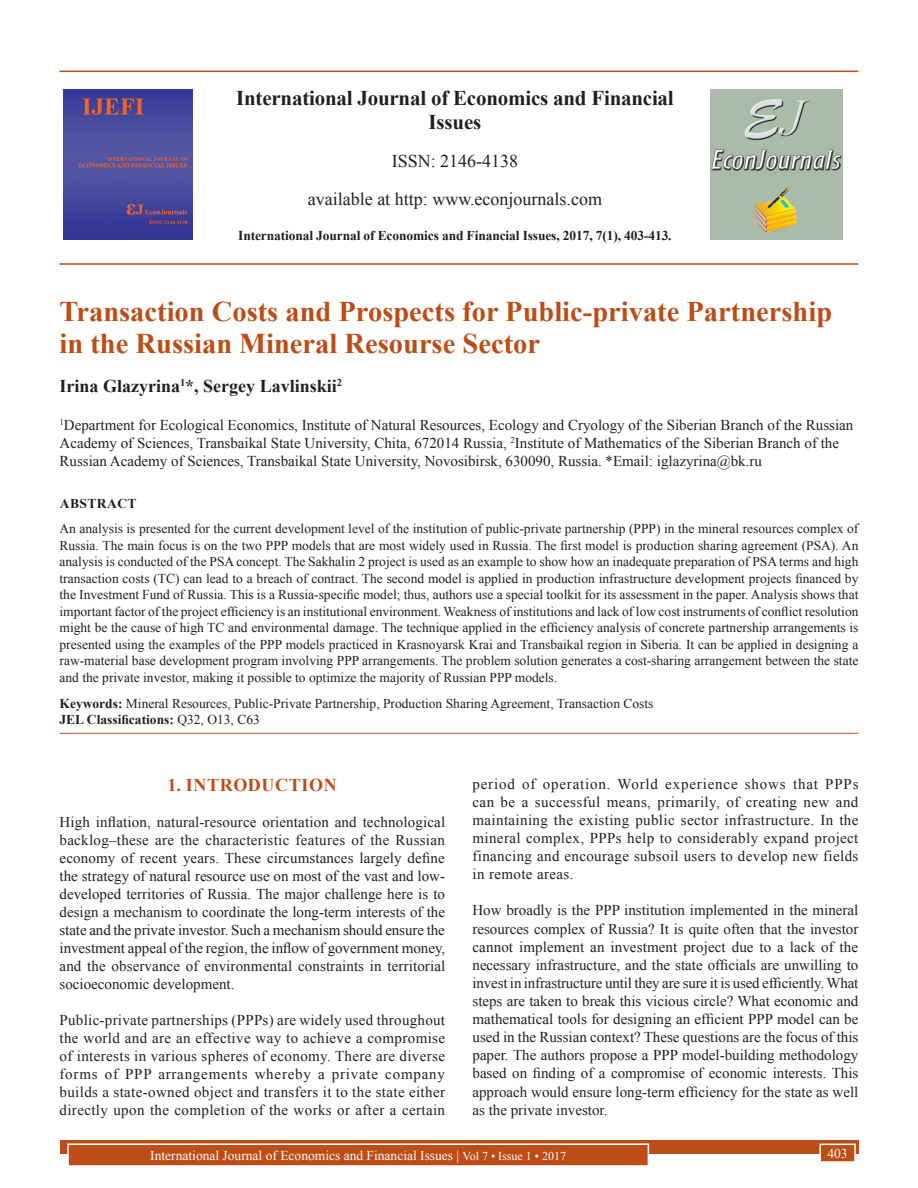
<style>
.page{position:relative;width:918px;height:1188px;background:#fff}
.page>*{position:absolute;margin:0;border:0;box-sizing:border-box;transform-origin:0 0}
.AU{font:700 28.5px/31.5px "Times New Roman";color:#bd4c16}
.Issue_details{font:700 21px/24px "Times New Roman";letter-spacing:-.01em;color:#231f20;text-align:center}
.Issue_details-2{font:18px "Times New Roman";color:#231f20}
.AU-2{font:700 18px "Times New Roman";color:#231f20}
.t1{font:700 18px "Times New Roman";letter-spacing:.035em;color:#bd4c16}
.TX{font:15px/18.1px "Times New Roman";letter-spacing:.015em;color:#231f20;text-align:justify}
.AFF{font:15px/18px "Times New Roman";color:#231f20}
.ABS{font:13.5px/16.5px "Times New Roman";color:#231f20;text-align:justify}
.KWD{font:13.5px/16.2px "Times New Roman";color:#231f20}
.Folio{font:13.5px "Times New Roman";color:#fff}
.Issue_details-3{font:700 13.5px "Times New Roman";letter-spacing:-.01em;color:#231f20}
.ABSH{font:700 13.5px "Times New Roman";letter-spacing:.035em;color:#231f20}
.s1{font-weight:700}
.s2{font-size:12px}
</style>
<div class="page">
<hr style="left:60px;top:71px;width:798px;height:1px;background:#bd4c16">
<hr style="left:60px;top:263px;width:798px;height:2px;background:#bd4c16">
<img style="left:64px;top:89px;width:129px;height:151px">
<img style="left:711px;top:89px;width:132px;height:150px">
<div style="left:60px;top:1140px;width:798px;height:13px;background:#bd4c16"></div>
<div style="left:68px;top:1144px;width:580px;height:22px;background:#bd4c16"></div>
<div style="left:67px;top:1143px;width:582px;height:24px;border:2px solid #fff"></div>
<div style="left:820px;top:1144px;width:35px;height:18px;background:#bd4c16"></div>
<div style="left:819px;top:1144px;width:37px;height:19px;border:2px solid #fff"></div>
<hr style="left:60px;top:733px;width:798px;height:1px;background:#bd4c16">
<p class="Issue_details" style="left:236px;top:85px;width:439px">International Journal of Economics and Financial<br>Issues</p>
<p class="Issue_details-2" style="left:392px;top:148px;width:128px">ISSN: 2146-4138</p>
<p class="Issue_details-2" style="left:308px;top:186px;width:296px">available at http: www.econjournals.com</p>
<p class="Issue_details-3" style="left:238px;top:226px;width:435px">International Journal of Economics and Financial Issues, 2017, 7(1), 403-413.</p>
<p class="AU" style="left:60px;top:295px;width:774px">Transaction Costs and Prospects for Public-private Partnership in the Russian Mineral Resourse Sector</p>
<p class="AU-2" style="left:60px;top:373px;width:284px">Irina Glazyrina<sup>1</sup>*, Sergey Lavlinskii<sup>2</sup></p>
<p class="AFF" style="left:60px;top:415px;width:795px"><sup>1</sup>Department for Ecological Economics, Institute of Natural Resources, Ecology and Cryology of the Siberian Branch of the Russian<br>Academy of Sciences, Transbaikal State University, Chita, 672014 Russia, <sup>2</sup>Institute of Mathematics of the Siberian Branch of the<br>Russian Academy of Sciences, Transbaikal State University, Novosibirsk, 630090, Russia. *Email: iglazyrina@bk.ru</p>
<p class="ABSH" style="left:60px;top:494px;width:78px">ABSTRACT</p>
<p class="ABS" style="left:60px;top:520px;width:800px">An analysis is presented for the current development level of the institution of public-private partnership (PPP) in the mineral resources complex of Russia. The main focus is on the two PPP models that are most widely used in Russia. The first model is production sharing agreement (PSA). An analysis is conducted of the PSA concept. The Sakhalin 2 project is used as an example to show how an inadequate preparation of PSA terms and high transaction costs (TC) can lead to a breach of contract. The second model is applied in production infrastructure development projects financed by the Investment Fund of Russia. This is a Russia-specific model; thus, authors use a special toolkit for its assessment in the paper. Analysis shows that important factor of the project efficiency is an institutional environment. Weakness of institutions and lack of low cost instruments of conflict resolution might be the cause of high TC and environmental damage. The technique applied in the efficiency analysis of concrete partnership arrangements is presented using the examples of the PPP models practiced in Krasnoyarsk Krai and Transbaikal region in Siberia. It can be applied in designing a raw-material base development program involving PPP arrangements. The problem solution generates a cost-sharing arrangement between the state and the private investor, making it possible to optimize the majority of Russian PPP models.</p>
<p class="KWD" style="left:60px;top:695px;width:595px"><span class="s1">Keywords:</span> Mineral Resources, Public-Private Partnership, Production Sharing Agreement, Transaction Costs<br><span class="s1">JEL Classifications:</span> Q32, O13, C63</p>
<h1 class="t1" style="left:168px;top:772px;width:171px">1. INTRODUCTION</h1>
<p class="TX" style="left:60px;top:812px;width:387px">High inflation, natural-resource orientation and technological backlog–these are the characteristic features of the Russian economy of recent years. These circumstances largely define the strategy of natural resource use on most of the vast and low&shy;developed territories of Russia. The major challenge here is to design a mechanism to coordinate the long-term interests of the state and the private investor. Such a mechanism should ensure the investment appeal of the region, the inflow of government money, and the observance of environmental constraints in territorial socioeconomic development.</p>
<p class="TX" style="left:60px;top:1010px;width:387px">Public-private partnerships (PPPs) are widely used throughout the world and are an effective way to achieve a compromise of interests in various spheres of economy. There are diverse forms of PPP arrangements whereby a private company builds a state-owned object and transfers it to the state either directly upon the completion of the works or after a certain</p>
<p class="TX" style="left:472px;top:774px;width:388px">period of operation. World experience shows that PPPs can be a successful means, primarily, of creating new and maintaining the existing public sector infrastructure. In the mineral complex, PPPs help to considerably expand project financing and encourage subsoil users to develop new fields in remote areas.</p>
<p class="TX" style="left:472px;top:901px;width:387px">How broadly is the PPP institution implemented in the mineral resources complex of Russia? It is quite often that the investor cannot implement an investment project due to a lack of the necessary infrastructure, and the state officials are unwilling to invest in infrastructure until they are sure it is used efficiently. What steps are taken to break this vicious circle? What economic and mathematical tools for designing an efficient PPP model can be used in the Russian context? These questions are the focus of this paper. The authors propose a PPP model-building methodology based on finding of a compromise of economic interests. This approach would ensure long-term efficiency for the state as well as the private investor.</p>
<p class="Folio" style="left:150px;top:1146px;width:417px">International Journal of Economics and Financial Issues | <span class="s2">Vol 7 • Issue 1 • 2017</span></p>
<p class="Folio" style="left:827px;top:1144px;width:22px">403</p>
</div>
